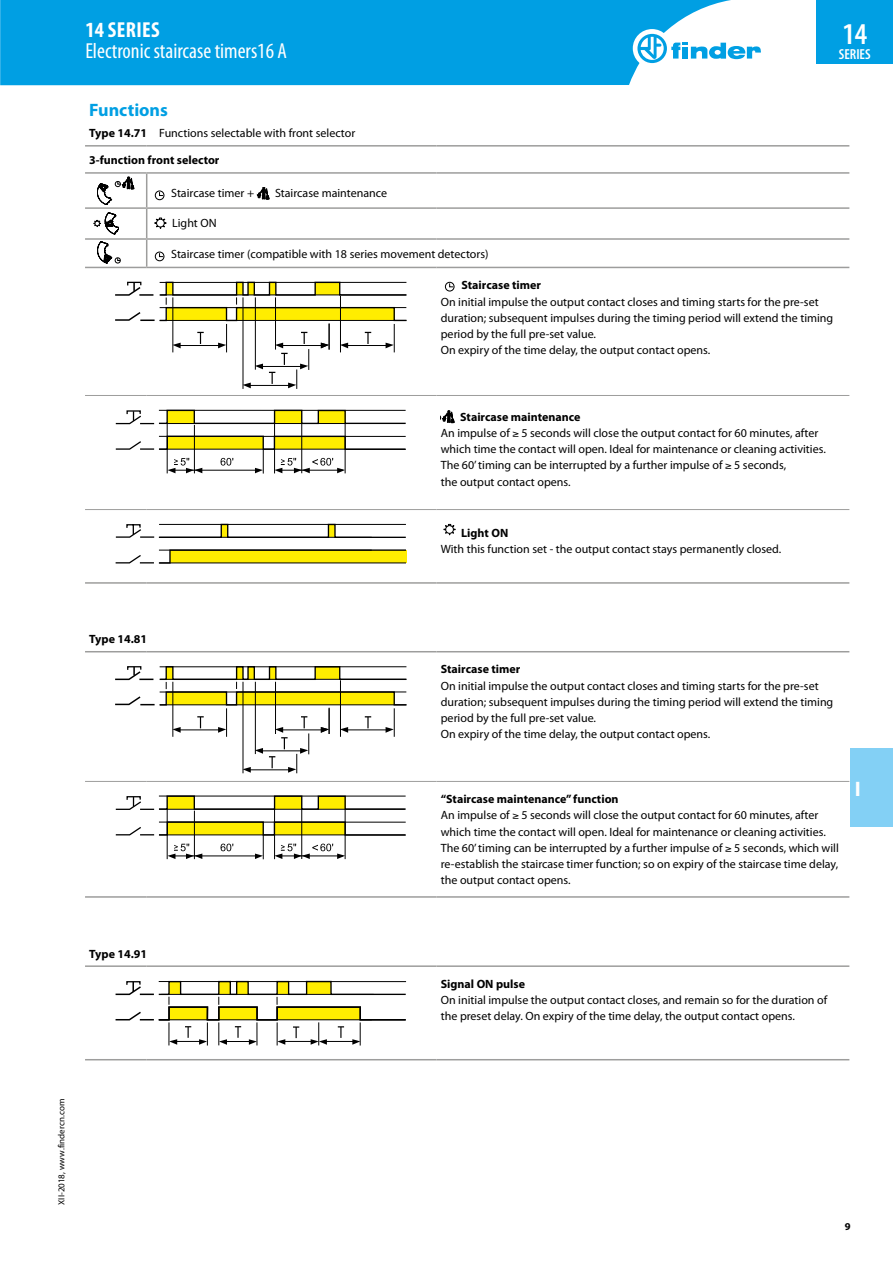
<style>
.page{position:relative;width:893px;height:1263px;background:#fff}
.page>*{position:absolute;margin:0;border:0;box-sizing:border-box;transform-origin:0 0}
.t1{font:600 condensed 30.3px "Myriad Pro";color:#fff}
.t2{font:condensed 21.75px "Myriad Pro";color:#fff}
.t3{font:700 condensed 21.75px "Myriad Pro";letter-spacing:.02em;color:#fff}
.t4{font:700 21px "Myriad Pro";color:#fff}
.t5{font:700 18px "Myriad Pro";color:#009fe3}
.t6{font:600 condensed 14.55px "Myriad Pro";color:#fff}
.t7{font:12px/16.2px "Myriad Pro";color:#000}
.t8{font:700 12px "Myriad Pro";color:#000}
.t9{font:700 10.5px "Myriad Pro";color:#000}
.t10{font:9px "Myriad Pro";color:#000}
.s1{font-weight:700}
</style>
<div class="page">
<div style="left:850px;top:748px;width:43px;height:79px;background:#83d0f5"></div>
<div style="left:0;top:0;width:731px;height:85px;background:#009fe3"></div>
<div style="left:633px;top:29px;width:38px;height:39px;background:#fff;border-radius:50%"></div>
<svg style="left:637px;top:34px;width:124px;height:29px"></svg>
<div style="left:816px;top:0;width:77px;height:64px;background:#009fe3"></div>
<hr style="left:85px;top:145px;width:62px;height:2px;background:#9d9d9c">
<hr style="left:147px;top:145px;width:290px;height:2px;background:#9d9d9c">
<hr style="left:437px;top:145px;width:412px;height:2px;background:#9d9d9c">
<hr style="left:85px;top:172px;width:62px;height:2px;background:#9d9d9c">
<hr style="left:147px;top:172px;width:290px;height:2px;background:#9d9d9c">
<hr style="left:437px;top:172px;width:412px;height:2px;background:#9d9d9c">
<hr style="left:85px;top:207px;width:62px;height:2px;background:#9d9d9c">
<hr style="left:147px;top:207px;width:290px;height:2px;background:#9d9d9c">
<hr style="left:437px;top:207px;width:412px;height:2px;background:#9d9d9c">
<hr style="left:85px;top:238px;width:62px;height:2px;background:#9d9d9c">
<hr style="left:147px;top:238px;width:290px;height:2px;background:#9d9d9c">
<hr style="left:437px;top:238px;width:412px;height:2px;background:#9d9d9c">
<hr style="left:437px;top:267px;width:412px;height:1px;background:#9d9d9c">
<hr style="left:146px;top:174px;width:1px;height:33px;background:#9d9d9c">
<svg style="left:146px;top:209px;width:1px;height:58px"></svg>
<hr style="left:85px;top:267px;width:62px;height:1px;background:#9d9d9c">
<hr style="left:147px;top:267px;width:290px;height:1px;background:#9d9d9c">
<hr style="left:85px;top:582px;width:62px;height:2px;background:#9d9d9c">
<hr style="left:147px;top:582px;width:290px;height:2px;background:#9d9d9c">
<hr style="left:437px;top:582px;width:412px;height:2px;background:#9d9d9c">
<hr style="left:85px;top:651px;width:62px;height:1px;background:#9d9d9c">
<hr style="left:147px;top:651px;width:290px;height:1px;background:#9d9d9c">
<hr style="left:437px;top:651px;width:412px;height:1px;background:#9d9d9c">
<hr style="left:85px;top:896px;width:62px;height:2px;background:#9d9d9c">
<hr style="left:147px;top:896px;width:290px;height:2px;background:#9d9d9c">
<hr style="left:437px;top:896px;width:412px;height:2px;background:#9d9d9c">
<hr style="left:85px;top:965px;width:62px;height:2px;background:#9d9d9c">
<hr style="left:147px;top:965px;width:290px;height:2px;background:#9d9d9c">
<hr style="left:437px;top:965px;width:412px;height:2px;background:#9d9d9c">
<hr style="left:85px;top:1059px;width:62px;height:1px;background:#9d9d9c">
<hr style="left:147px;top:1059px;width:290px;height:1px;background:#9d9d9c">
<hr style="left:437px;top:1059px;width:412px;height:1px;background:#9d9d9c">
<hr style="left:85px;top:395px;width:62px;height:1px;background:#9d9d9c">
<hr style="left:147px;top:395px;width:290px;height:1px;background:#9d9d9c">
<hr style="left:437px;top:395px;width:412px;height:1px;background:#9d9d9c">
<hr style="left:85px;top:509px;width:62px;height:1px;background:#9d9d9c">
<hr style="left:147px;top:509px;width:290px;height:1px;background:#9d9d9c">
<hr style="left:437px;top:509px;width:412px;height:1px;background:#9d9d9c">
<hr style="left:85px;top:781px;width:62px;height:1px;background:#9d9d9c">
<hr style="left:147px;top:781px;width:290px;height:1px;background:#9d9d9c">
<hr style="left:437px;top:781px;width:412px;height:1px;background:#9d9d9c">
<svg style="left:97px;top:177px;width:37px;height:28px"></svg>
<svg style="left:155px;top:190px;width:10px;height:10px"></svg>
<svg style="left:258px;top:187px;width:11px;height:13px"></svg>
<svg style="left:155px;top:217px;width:12px;height:12px"></svg>
<svg style="left:94px;top:212px;width:27px;height:51px"></svg>
<svg style="left:155px;top:251px;width:10px;height:10px"></svg>
<svg style="left:115px;top:282px;width:291px;height:107px"></svg>
<svg style="left:445px;top:281px;width:10px;height:10px"></svg>
<svg style="left:116px;top:410px;width:290px;height:64px"></svg>
<svg style="left:441px;top:410px;width:13px;height:14px"></svg>
<svg style="left:116px;top:524px;width:290px;height:40px"></svg>
<svg style="left:444px;top:523px;width:12px;height:13px"></svg>
<svg style="left:115px;top:666px;width:291px;height:107px"></svg>
<svg style="left:116px;top:795px;width:290px;height:64px"></svg>
<svg style="left:116px;top:981px;width:290px;height:64px"></svg>
<h2 class="t3" style="left:85px;top:17px;width:76px">14 SERIES</h2>
<h2 class="t2" style="left:85px;top:38px;width:203px">Electronic staircase timers16 A</h2>
<h1 class="t1" style="left:842px;top:17px;width:26px">14</h1>
<p class="t6" style="left:839px;top:46px;width:33px">SERIES</p>
<h3 class="t5" style="left:89px;top:98px;width:80px">Functions</h3>
<p class="t7" style="left:89px;top:125px;width:268px"><span class="s1">Type 14.71</span> Functions selectable with front selector</p>
<p class="t8" style="left:89px;top:152px;width:132px">3-function front selector</p>
<p class="t7" style="left:171px;top:185px;width:85px">Staircase timer +</p>
<p class="t7" style="left:275px;top:185px;width:114px">Staircase maintenance</p>
<p class="t7" style="left:172px;top:215px;width:46px">Light ON</p>
<p class="t7" style="left:171px;top:246px;width:319px">Staircase timer (compatible with 18 series movement detectors)</p>
<p class="t8" style="left:461px;top:278px;width:81px">Staircase timer</p>
<p class="t7" style="left:441px;top:293px;width:394px">On initial impulse the output contact closes and timing starts for the pre-set duration; subsequent impulses during the timing period will extend the timing period by the full pre-set value.<br>On expiry of the time delay, the output contact opens.</p>
<p class="t7" style="left:441px;top:408px;width:386px;text-indent:19px"><span class="s1">Staircase maintenance<br></span>An impulse of ≥ 5 seconds will close the output contact for 60 minutes, after which time the contact will open. Ideal for maintenance or cleaning activities.<br>The 60’ timing can be interrupted by a further impulse of ≥ 5 seconds,<br>the output contact opens.</p>
<p class="t8" style="left:461px;top:525px;width:49px">Light ON</p>
<p class="t7" style="left:441px;top:540px;width:342px">With this function set - the output contact stays permanently closed.</p>
<p class="t8" style="left:89px;top:631px;width:59px">Type 14.81</p>
<p class="t8" style="left:89px;top:946px;width:59px">Type 14.91</p>
<p class="t10" style="left:56px;top:1205px;width:107px;rotate:-90deg">XII-2018, www.findercn.com</p>
<p class="t8" style="left:441px;top:662px;width:81px">Staircase timer</p>
<p class="t7" style="left:441px;top:677px;width:394px">On initial impulse the output contact closes and timing starts for the pre-set duration; subsequent impulses during the timing period will extend the timing period by the full pre-set value.<br>On expiry of the time delay, the output contact opens.</p>
<p class="t7" style="left:441px;top:791px;width:400px"><span class="s1">“Staircase maintenance” function<br></span>An impulse of ≥ 5 seconds will close the output contact for 60 minutes, after which time the contact will open. Ideal for maintenance or cleaning activities.<br>The 60’ timing can be interrupted by a further impulse of ≥ 5 seconds, which will re-establish the staircase timer function; so on expiry of the staircase time delay, the output contact opens.</p>
<h3 class="t4" style="left:855px;top:775px;width:7px">I</h3>
<p class="t8" style="left:441px;top:976px;width:86px">Signal ON pulse</p>
<p class="t7" style="left:441px;top:992px;width:388px">On initial impulse the output contact closes, and remain so for the duration of the preset delay. On expiry of the time delay, the output contact opens.</p>
<p class="t9" style="left:845px;top:1219px;width:7px">9</p>
</div>
